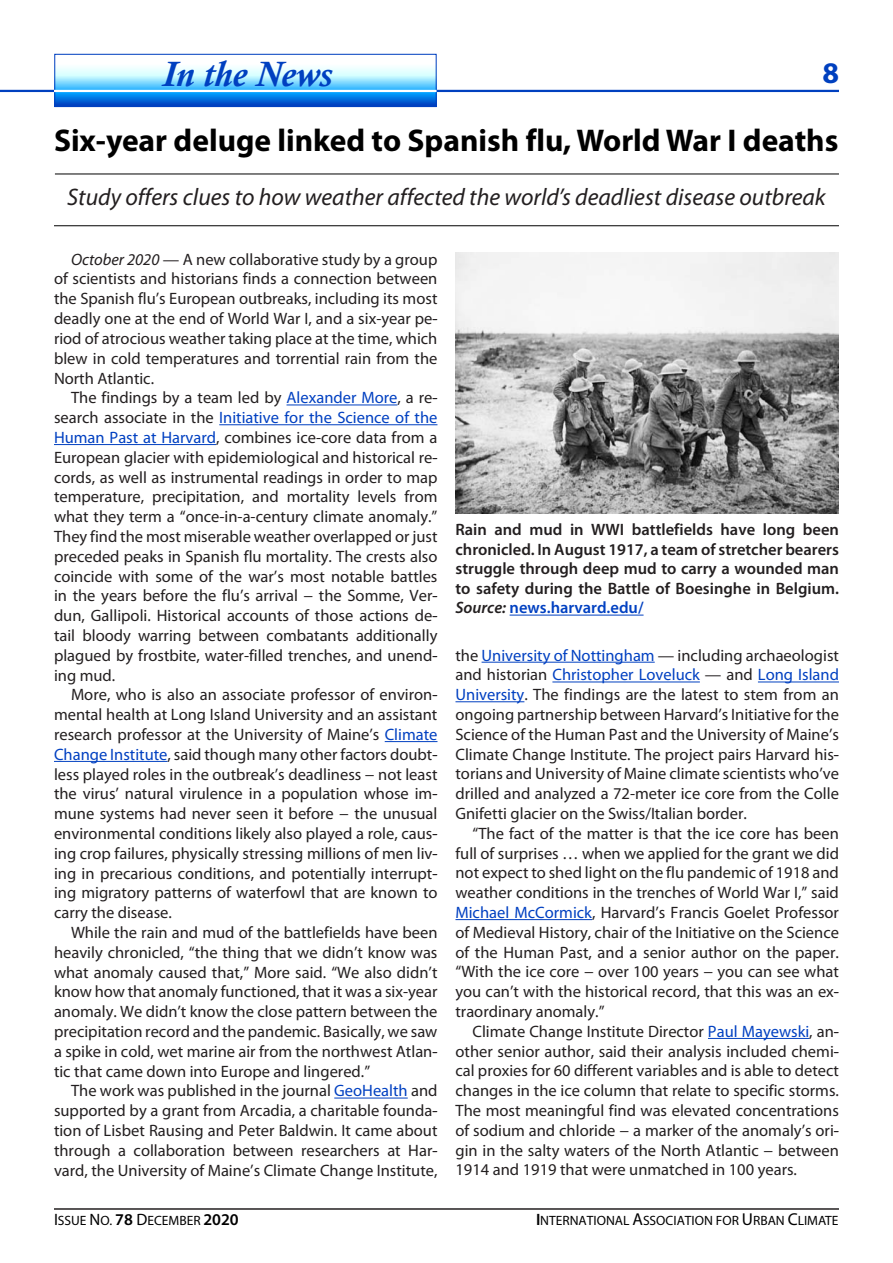
<style>
.page{position:relative;width:893px;height:1263px;background:#fff}
.page>*{position:absolute;margin:0;border:0;box-sizing:border-box;transform-origin:0 0}
.t1{font:italic 700 36px "Calisto";color:#0040c0}
.headline{font:700 31.5px "Myriad Pro";color:#000}
.subhead{font:italic 24px "Myriad Pro";color:#231f20}
.subhead-2{font:16.5px/19.8px "Myriad Pro";color:#231f20;text-align:justify}
.subhead-3{font:600 16.5px/19.5px "Myriad Pro";color:#231f20;text-align:justify}
.t2{font:13.5px "Myriad Pro";color:#000}
.s1{font-style:italic}
.s2{color:#0040c1}
.s3{font-size:16.5px}
.s4{font-weight:600;font-size:16.5px}
.s5{font-size:17.25px}
</style>
<div class="page">
<hr style="left:0;top:90px;width:839px;height:2px;background:#0040bf">
<svg style="left:56px;top:67px;width:379px;height:38px;background:#6abdf4"></svg>
<div style="left:54px;top:54px;width:383px;height:53px;border:1px solid #0040c0"></div>
<hr style="left:54px;top:90px;width:382px;height:2px;background:#fff">
<hr style="left:54px;top:1208px;width:785px;height:2px;background:#231f20">
<hr style="left:55px;top:174px;width:784px;height:1px;background:#000">
<hr style="left:54px;top:225px;width:785px;height:1px;background:#000">
<hr style="left:286px;top:404px;width:111px;height:1px;background:#0040c1">
<hr style="left:219px;top:424px;width:218px;height:1px;background:#0040c1">
<hr style="left:54px;top:444px;width:162px;height:1px;background:#0040c1">
<hr style="left:385px;top:741px;width:52px;height:1px;background:#0040c1">
<hr style="left:54px;top:761px;width:114px;height:1px;background:#0040c1">
<hr style="left:334px;top:1097px;width:74px;height:1px;background:#0040c1">
<hr style="left:482px;top:662px;width:173px;height:1px;background:#0040c1">
<hr style="left:552px;top:681px;width:148px;height:1px;background:#0040c1">
<hr style="left:758px;top:681px;width:81px;height:1px;background:#0040c1">
<hr style="left:455px;top:701px;width:69px;height:1px;background:#0040c1">
<hr style="left:455px;top:919px;width:137px;height:1px;background:#0040c1">
<hr style="left:708px;top:1038px;width:101px;height:1px;background:#0040c1">
<hr style="left:510px;top:615px;width:134px;height:1px;background:#0040c1">
<img style="left:455px;top:252px;width:384px;height:261px">
<h1 class="t1" style="left:163px;top:54px;width:171px">In the News</h1>
<p class="headline" style="left:54px;top:120px;width:786px">Six-year deluge linked to Spanish flu, World War I deaths</p>
<p class="subhead" style="left:67px;top:182px;width:760px">Study offers clues to how weather affected the world’s deadliest disease outbreak</p>
<p class="subhead-2" style="left:54px;top:249px;width:385px;text-indent:17px"><span class="s1">October 2020</span> — A new collaborative study by a group of scientists and historians finds a connection between the Spanish flu’s European outbreaks, including its most deadly one at the end of World War I, and a six-year per riod of atrocious weather taking place at the time, which blew in cold temperatures and torrential rain from the North Atlantic.</p>
<p class="subhead-2" style="left:54px;top:388px;width:385px;text-indent:17px">The findings by a team led by <span class="s2">Alexander More</span>, a res search associate in the <span class="s2">Initiative for the Science of the Human Past at Harvard</span>, combines ice-core data from a European glacier with epidemiological and historical rec cords, as well as instrumental readings in order to map temperature, precipitation, and mortality levels from what they term a “once-in-a-century climate anomaly.” They find the most miserable weather overlapped or just preceded peaks in Spanish flu mortality. The crests also coincide with some of the war’s most notable battles in the years before the flu’s arrival − the Somme, Verd dun, Gallipoli. Historical accounts of those actions det tail bloody warring between combatants additionally plagued by frostbite, water-filled trenches, and unendi ing mud.</p>
<p class="subhead-2" style="left:54px;top:685px;width:385px;text-indent:17px">More, who is also an associate professor of environm mental health at Long Island University and an assistant research professor at the University of Maine’s <span class="s2">Climate Change Institute</span>, said though many other factors doubtl less played roles in the outbreak’s deadliness − not least the virus’ natural virulence in a population whose imm mune systems had never seen it before − the unusual environmental conditions likely also played a role, causi ing crop failures, physically stressing millions of men livi ing in precarious conditions, and potentially interrupti ing migratory patterns of waterfowl that are known to carry the disease.</p>
<p class="subhead-2" style="left:54px;top:922px;width:385px;text-indent:17px">While the rain and mud of the battlefields have been heavily chronicled, “the thing that we didn’t know was what anomaly caused that,” More said. “We also didn’t know how that anomaly functioned, that it was a six-year anomaly. We didn’t know the close pattern between the precipitation record and the pandemic. Basically, we saw a spike in cold, wet marine air from the northwest Atlant tic that came down into Europe and lingered.”</p>
<p class="subhead-2" style="left:54px;top:1081px;width:385px;text-indent:17px">The work was published in the journal <span class="s2">GeoHealth</span> and supported by a grant from Arcadia, a charitable foundat tion of Lisbet Rausing and Peter Baldwin. It came about through a collaboration between researchers at Harv vard, the University of Maine’s Climate Change Institute,</p>
<p class="subhead-3" style="left:455px;top:520px;width:385px">Rain and mud in WWI battlefields have long been chronicled. In August 1917, a team of stretcher bearers struggle through deep mud to carry a wounded man to safety during the Battle of Boesinghe in Belgium.<br><span class="s1">Source:</span> <span class="s2">news.harvard.edu/</span></p>
<p class="subhead-2" style="left:455px;top:645px;width:385px">the <span class="s2">University of Nottingham</span> — including archaeologist and historian <span class="s2">Christopher Loveluck</span> — and <span class="s2">Long Island University</span>. The findings are the latest to stem from an ongoing partnership between Harvard’s Initiative for the Science of the Human Past and the University of Maine’s Climate Change Institute. The project pairs Harvard hist torians and University of Maine climate scientists who’ve drilled and analyzed a 72-meter ice core from the Colle Gnifetti glacier on the Swiss/Italian border.</p>
<p class="subhead-2" style="left:455px;top:823px;width:385px;text-indent:17px">“The fact of the matter is that the ice core has been full of surprises … when we applied for the grant we did not expect to shed light on the flu pandemic of 1918 and weather conditions in the trenches of World War I,” said <span class="s2">Michael McCormick</span>, Harvard’s Francis Goelet Professor of Medieval History, chair of the Initiative on the Science of the Human Past, and a senior author on the paper. “With the ice core − over 100 years − you can see what you can’t with the historical record, that this was an ext traordinary anomaly.”</p>
<p class="subhead-2" style="left:455px;top:1021px;width:385px;text-indent:17px">Climate Change Institute Director <span class="s2">Paul Mayewski</span>, ano other senior author, said their analysis included chemic cal proxies for 60 different variables and is able to detect changes in the ice column that relate to specific storms.<br>The most meaningful find was elevated concentrations of sodium and chloride − a marker of the anomaly’s orig gin in the salty waters of the North Atlantic − between 1914 and 1919 that were unmatched in 100 years.</p>
<p class="t2" style="left:54px;top:1212px;width:186px"><span class="s3">I</span>SSUE <span class="s3">N</span>O. <span class="s4">78</span> <span class="s3">D</span>ECEMBER <span class="s4">2020</span></p>
<p class="t2" style="left:536px;top:1212px;width:304px"><span class="s4">I</span>NTERNATIONAL <span class="s5">A</span>SSOCIATION FOR <span class="s5">U</span>RBAN <span class="s5">C</span>LIMATE</p>
</div>
